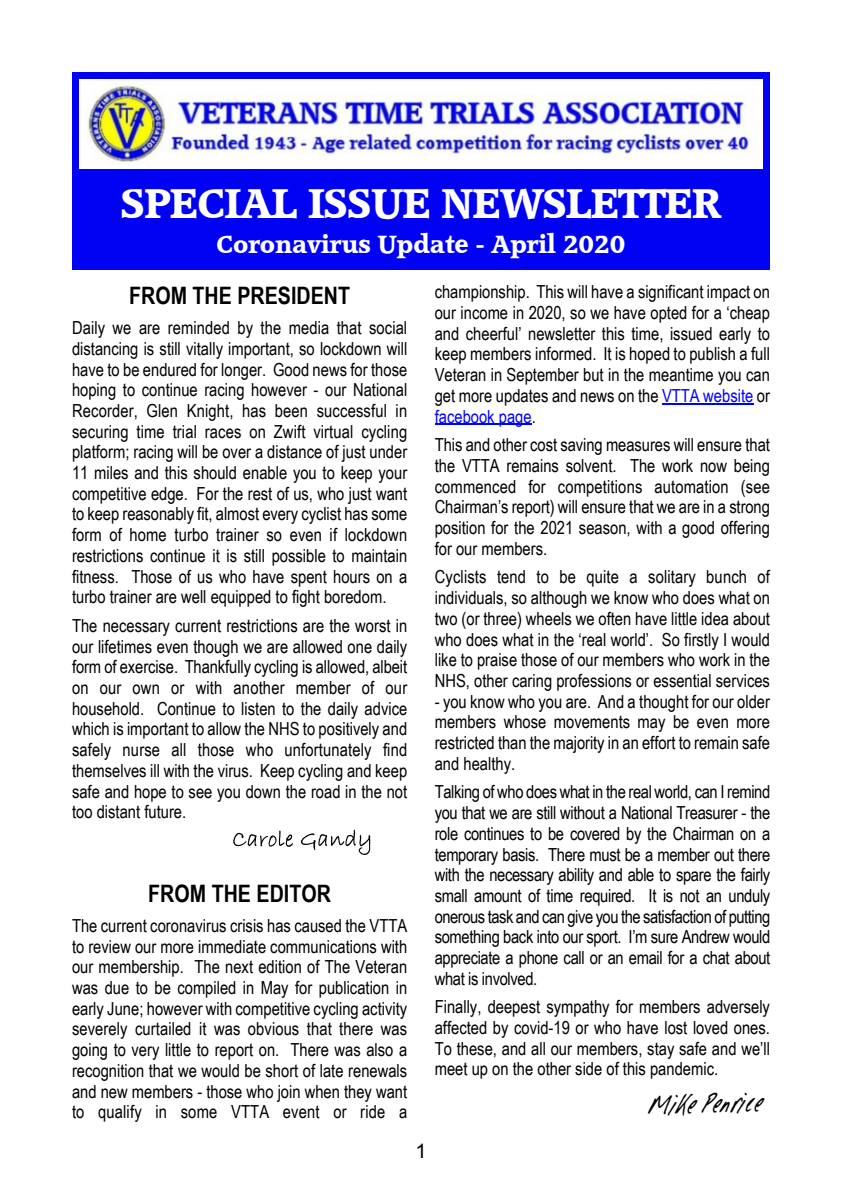
<style>
.page{position:relative;width:842px;height:1191px;background:#fff}
.page>*{position:absolute;margin:0;border:0;box-sizing:border-box;transform-origin:0 0}
.t1{font:40px "Accord SF Bold";color:#fff}
.t2{font:28px "Cold Spaghetti BTN";color:#000}
.t3{font:700 24px "Arial Narrow";color:#000}
.t4{font:24px "Accord SF Bold";color:#fff}
.t5{font:20px "Arial";color:#000}
.t6{font:18px/20.6px "Arial Narrow";color:#000;text-align:justify}
.s1{color:#00f}
</style>
<div class="page">
<div style="left:72px;top:72px;width:698px;height:197px;background:#0101f3"></div>
<img style="left:79px;top:79px;width:684px;height:89px">
<svg style="left:233px;top:830px;width:60px;height:16px"></svg>
<svg style="left:301px;top:829px;width:69px;height:26px"></svg>
<hr style="left:662px;top:403px;width:91px;height:1px;background:#00f">
<hr style="left:435px;top:424px;width:97px;height:1px;background:#00f">
<h1 class="t1" style="left:121px;top:184px;width:601px">SPECIAL ISSUE NEWSLETTER</h1>
<h3 class="t4" style="left:217px;top:232px;width:410px">Coronavirus Update - April 2020</h3>
<h3 class="t3" style="left:129px;top:287px;width:222px">FROM THE PRESIDENT</h3>
<p class="t6" style="left:72px;top:319px;width:337px">Daily we are reminded by the media that social distancing is still vitally important, so lockdown will have to be endured for longer. Good news for those hoping to continue racing however - our National Recorder, Glen Knight, has been successful in securing time trial races on Zwift virtual cycling platform; racing will be over a distance of just under 11 miles and this should enable you to keep your competitive edge. For the rest of us, who just want to keep reasonably fit, almost every cyclist has some form of home turbo trainer so even if lockdown restrictions continue it is still possible to maintain fitness. Those of us who have spent hours on a turbo trainer are well equipped to fight boredom.</p>
<p class="t6" style="left:72px;top:617px;width:337px">The necessary current restrictions are the worst in our lifetimes even though we are allowed one daily form of exercise. Thankfully cycling is allowed, albeit on our own or with another member of our household. Continue to listen to the daily advice which is important to allow the NHS to positively and safely nurse all those who unfortunately find themselves ill with the virus. Keep cycling and keep safe and hope to see you down the road in the not too distant future.</p>
<h3 class="t3" style="left:148px;top:884px;width:184px">FROM THE EDITOR</h3>
<p class="t6" style="left:72px;top:917px;width:337px">The current coronavirus crisis has caused the VTTA to review our more immediate communications with our membership. The next edition of The Veteran was due to be compiled in May for publication in early June; however with competitive cycling activity severely curtailed it was obvious that there was going to very little to report on. There was also a recognition that we would be short of late renewals and new members - those who join when they want to qualify in some VTTA event or ride a</p>
<p class="t5" style="left:415px;top:1143px;width:13px">1</p>
<p class="t6" style="left:435px;top:283px;width:337px">championship. This will have a significant impact on our income in 2020, so we have opted for a ‘cheap and cheerful’ newsletter this time, issued early to keep members informed. It is hoped to publish a full Veteran in September but in the meantime you can get more updates and news on the <span class="s1">VTTA website</span> or <span class="s1">facebook page</span>.</p>
<p class="t6" style="left:435px;top:436px;width:337px">This and other cost saving measures will ensure that the VTTA remains solvent. The work now being commenced for competitions automation (see Chairman’s report) will ensure that we are in a strong position for the 2021 season, with a good offering for our members.</p>
<p class="t6" style="left:435px;top:568px;width:337px">Cyclists tend to be quite a solitary bunch of individuals, so although we know who does what on two (or three) wheels we often have little idea about who does what in the ‘real world’. So firstly I would like to praise those of our members who work in the NHS, other caring professions or essential services</p>
<p class="t6" style="left:435px;top:692px;width:337px">- you know who you are. And a thought for our older members whose movements may be even more restricted than the majority in an effort to remain safe and healthy.</p>
<p class="t6" style="left:435px;top:783px;width:337px">Talking of who does what in the real world, can I remind you that we are still without a National Treasurer - the role continues to be covered by the Chairman on a temporary basis. There must be a member out there with the necessary ability and able to spare the fairly small amount of time required. It is not an unduly onerous task and can give you the satisfaction of putting something back into our sport. I’m sure Andrew would appreciate a phone call or an email for a chat about what is involved.</p>
<p class="t6" style="left:435px;top:998px;width:337px">Finally, deepest sympathy for members adversely affected by covid-19 or who have lost loved ones.<br>To these, and all our members, stay safe and we’ll meet up on the other side of this pandemic.</p>
<h2 class="t2" style="left:647px;top:1087px;width:115px;rotate:-2deg">Mike Penrice</h2>
</div>
